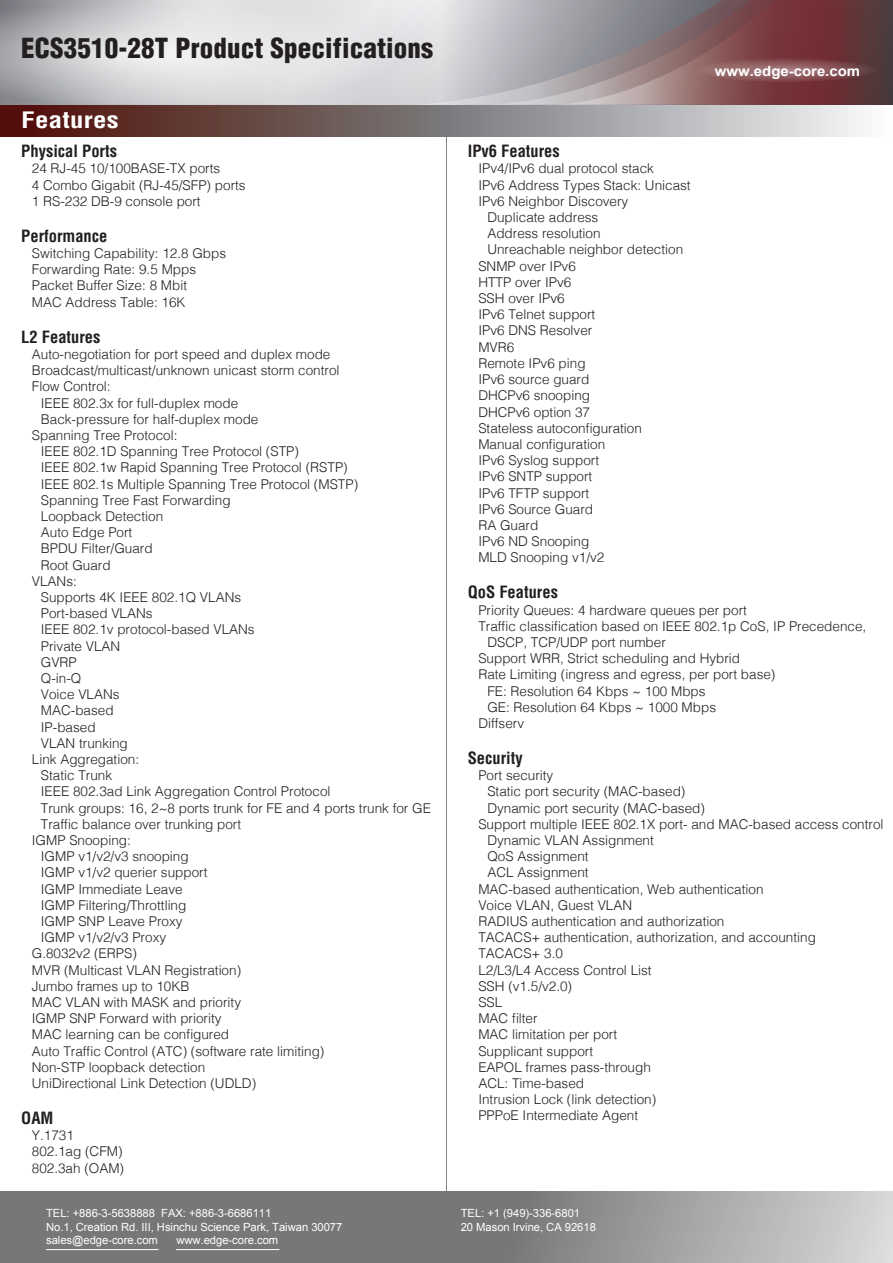
<style>
.page{position:relative;width:893px;height:1263px;background:#fff}
.page>*{position:absolute;margin:0;border:0;box-sizing:border-box;transform-origin:0 0}
.t1{font:900 condensed 27px "Helvetica";letter-spacing:.005em;color:#231f20}
.t2{font:700 condensed 22.05px "Helvetica";letter-spacing:.01em;color:#fff;scale:1.22 1}
.t3{font:700 condensed 16.5px "Helvetica";color:#231f20}
.t4{font:700 14.1px "Arial";color:#fff;scale:1.06 1}
.t5{font:300 13.5px/16.2px "Helvetica";color:#231f20}
.t6{font:11.25px/13.5px "Arial";letter-spacing:-.005em;color:#fff}
</style>
<div class="page">
<hr style="left:446px;top:129px;width:1px;height:1070px;background:#808180">
<div style="left:0;top:1191px;width:893px;height:72px;background:#787777"></div>
<svg style="left:541px;top:1191px;width:352px;height:72px;background:#adacac"></svg>
<hr style="left:46px;top:1249px;width:112px;height:1px;background:#fff">
<hr style="left:176px;top:1249px;width:103px;height:1px;background:#fff">
<svg style="left:0;top:105px;width:862px;height:31px;background:#8a7978"></svg>
<svg style="left:0;top:0;width:403px;height:105px;background:#d4d4d6"></svg>
<svg style="left:409px;top:0;width:81px;height:105px;background:#d7d7da"></svg>
<svg style="left:490px;top:0;width:403px;height:105px;background:#8b7175"></svg>
<svg style="left:695px;top:58px;width:182px;height:24px;background:#8a595b"></svg>
<h1 class="t1" style="left:21px;top:31px;width:413px">ECS3510-28T Product Specifications</h1>
<h2 class="t2" style="left:21px;top:106px;width:82px">Features</h2>
<p class="t3" style="left:21px;top:141px;width:97px">Physical Ports</p>
<p class="t5" style="left:32px;top:160px;width:215px">24 RJ-45 10/100BASE-TX ports<br>4 Combo Gigabit (RJ-45/SFP) ports<br>1 RS-232 DB-9 console port</p>
<p class="t3" style="left:21px;top:225px;width:88px">Performance</p>
<p class="t5" style="left:32px;top:245px;width:196px">Switching Capability: 12.8 Gbps<br>Forwarding Rate: 9.5 Mpps<br>Packet Buffer Size: 8 Mbit<br>MAC Address Table: 16K</p>
<p class="t3" style="left:21px;top:326px;width:81px">L2 Features</p>
<p class="t5" style="left:32px;top:345px;width:300px">Auto-negotiation for port speed and duplex mode</p>
<p class="t5" style="left:32px;top:362px;width:309px">Broadcast/multicast/unknown unicast storm control</p>
<p class="t5" style="left:32px;top:378px;width:80px">Flow Control:</p>
<p class="t5" style="left:41px;top:394px;width:199px">IEEE 802.3x for full-duplex mode</p>
<p class="t5" style="left:41px;top:410px;width:219px">Back-pressure for half-duplex mode</p>
<p class="t5" style="left:32px;top:426px;width:147px">Spanning Tree Protocol:</p>
<p class="t5" style="left:41px;top:443px;width:260px">IEEE 802.1D Spanning Tree Protocol (STP)</p>
<p class="t5" style="left:41px;top:459px;width:308px">IEEE 802.1w Rapid Spanning Tree Protocol (RSTP)</p>
<p class="t5" style="left:41px;top:475px;width:319px">IEEE 802.1s Multiple Spanning Tree Protocol (MSTP)</p>
<p class="t5" style="left:41px;top:491px;width:191px">Spanning Tree Fast Forwarding</p>
<p class="t5" style="left:41px;top:507px;width:124px">Loopback Detection</p>
<p class="t5" style="left:41px;top:524px;width:93px">Auto Edge Port</p>
<p class="t5" style="left:41px;top:540px;width:113px">BPDU Filter/Guard</p>
<p class="t5" style="left:41px;top:556px;width:71px">Root Guard</p>
<p class="t5" style="left:32px;top:572px;width:47px">VLANs:</p>
<p class="t5" style="left:41px;top:588px;width:202px">Supports 4K IEEE 802.1Q VLANs</p>
<p class="t5" style="left:41px;top:605px;width:113px">Port-based VLANs</p>
<p class="t5" style="left:41px;top:621px;width:215px">IEEE 802.1v protocol-based VLANs</p>
<p class="t5" style="left:41px;top:637px;width:81px">Private VLAN</p>
<p class="t5" style="left:41px;top:653px;width:38px">GVRP</p>
<p class="t5" style="left:41px;top:669px;width:42px">Q-in-Q</p>
<p class="t5" style="left:41px;top:686px;width:80px">Voice VLANs</p>
<p class="t5" style="left:41px;top:702px;width:74px">MAC-based</p>
<p class="t5" style="left:41px;top:718px;width:56px">IP-based</p>
<p class="t5" style="left:41px;top:734px;width:89px">VLAN trunking</p>
<p class="t5" style="left:32px;top:750px;width:109px">Link Aggregation:</p>
<p class="t5" style="left:41px;top:767px;width:73px">Static Trunk</p>
<p class="t5" style="left:41px;top:783px;width:291px">IEEE 802.3ad Link Aggregation Control Protocol</p>
<p class="t5" style="left:41px;top:799px;width:392px">Trunk groups: 16, 2~8 ports trunk for FE and 4 ports trunk for GE</p>
<p class="t5" style="left:41px;top:815px;width:202px">Traffic balance over trunking port</p>
<p class="t5" style="left:32px;top:831px;width:101px">IGMP Snooping:</p>
<p class="t5" style="left:41px;top:848px;width:149px">IGMP v1/v2/v3 snooping</p>
<p class="t5" style="left:41px;top:864px;width:168px">IGMP v1/v2 querier support</p>
<p class="t5" style="left:41px;top:880px;width:143px">IGMP Immediate Leave</p>
<p class="t5" style="left:41px;top:896px;width:147px">IGMP Filtering/Throttling</p>
<p class="t5" style="left:41px;top:912px;width:143px">IGMP SNP Leave Proxy</p>
<p class="t5" style="left:41px;top:929px;width:127px">IGMP v1/v2/v3 Proxy</p>
<p class="t5" style="left:32px;top:945px;width:107px">G.8032v2 (ERPS)</p>
<p class="t5" style="left:32px;top:961px;width:211px">MVR (Multicast VLAN Registration)</p>
<p class="t5" style="left:32px;top:977px;width:159px">Jumbo frames up to 10KB</p>
<p class="t5" style="left:32px;top:993px;width:211px">MAC VLAN with MASK and priority</p>
<p class="t5" style="left:32px;top:1010px;width:191px">IGMP SNP Forward with priority</p>
<p class="t5" style="left:32px;top:1026px;width:199px">MAC learning can be configured</p>
<p class="t5" style="left:32px;top:1042px;width:294px">Auto Traffic Control (ATC) (software rate limiting)</p>
<p class="t5" style="left:32px;top:1058px;width:175px">Non-STP loopback detection</p>
<p class="t5" style="left:32px;top:1074px;width:226px">UniDirectional Link Detection (UDLD)</p>
<p class="t3" style="left:21px;top:1107px;width:34px">OAM</p>
<p class="t5" style="left:32px;top:1127px;width:94px">Y.1731<br>802.1ag (CFM)<br>802.3ah (OAM)</p>
<p class="t6" style="left:46px;top:1207px;width:298px">TEL: +886-3-5638888 FAX: +886-3-6686111<br>No.1, Creation Rd. III, Hsinchu Science Park, Taiwan 30077 sales@edge-core.com</p>
<p class="t6" style="left:176px;top:1234px;width:103px">www.edge-core.com</p>
<p class="t4" style="left:715px;top:61px;width:139px">www.edge-core.com</p>
<p class="t3" style="left:468px;top:141px;width:94px">IPv6 Features</p>
<p class="t5" style="left:478px;top:160px;width:177px">IPv4/IPv6 dual protocol stack</p>
<p class="t5" style="left:478px;top:176px;width:214px">IPv6 Address Types Stack: Unicast</p>
<p class="t5" style="left:478px;top:192px;width:152px">IPv6 Neighbor Discovery</p>
<p class="t5" style="left:487px;top:209px;width:113px">Duplicate address</p>
<p class="t5" style="left:487px;top:225px;width:115px">Address resolution</p>
<p class="t5" style="left:487px;top:241px;width:197px">Unreachable neighbor detection</p>
<p class="t5" style="left:478px;top:257px;width:99px">SNMP over IPv6</p>
<p class="t5" style="left:478px;top:273px;width:95px">HTTP over IPv6</p>
<p class="t5" style="left:478px;top:290px;width:88px">SSH over IPv6</p>
<p class="t5" style="left:478px;top:306px;width:119px">IPv6 Telnet support</p>
<p class="t5" style="left:478px;top:322px;width:116px">IPv6 DNS Resolver</p>
<p class="t5" style="left:478px;top:338px;width:38px">MVR6</p>
<p class="t5" style="left:478px;top:354px;width:109px">Remote IPv6 ping</p>
<p class="t5" style="left:478px;top:371px;width:113px">IPv6 source guard</p>
<p class="t5" style="left:478px;top:387px;width:113px">DHCPv6 snooping</p>
<p class="t5" style="left:478px;top:403px;width:113px">DHCPv6 option 37</p>
<p class="t5" style="left:478px;top:419px;width:165px">Stateless autoconfiguration</p>
<p class="t5" style="left:478px;top:435px;width:128px">Manual configuration</p>
<p class="t5" style="left:478px;top:452px;width:122px">IPv6 Syslog support</p>
<p class="t5" style="left:478px;top:468px;width:116px">IPv6 SNTP support</p>
<p class="t5" style="left:478px;top:484px;width:113px">IPv6 TFTP support</p>
<p class="t5" style="left:478px;top:500px;width:116px">IPv6 Source Guard</p>
<p class="t5" style="left:478px;top:516px;width:62px">RA Guard</p>
<p class="t5" style="left:478px;top:533px;width:113px">IPv6 ND Snooping</p>
<p class="t5" style="left:478px;top:549px;width:128px">MLD Snooping v1/v2</p>
<p class="t3" style="left:468px;top:582px;width:92px">QoS Features</p>
<p class="t5" style="left:478px;top:601px;width:270px">Priority Queues: 4 hardware queues per port</p>
<p class="t5" style="left:478px;top:617px;width:389px">Traffic classification based on IEEE 802.1p CoS, IP Precedence,</p>
<p class="t5" style="left:487px;top:633px;width:180px">DSCP, TCP/UDP port number</p>
<p class="t5" style="left:478px;top:650px;width:263px">Support WRR, Strict scheduling and Hybrid</p>
<p class="t5" style="left:478px;top:666px;width:299px">Rate Limiting (ingress and egress, per port base)</p>
<p class="t5" style="left:487px;top:682px;width:220px">FE: Resolution 64 Kbps ~ 100 Mbps</p>
<p class="t5" style="left:487px;top:698px;width:230px">GE: Resolution 64 Kbps ~ 1000 Mbps</p>
<p class="t5" style="left:478px;top:714px;width:47px">Diffserv</p>
<p class="t3" style="left:468px;top:747px;width:56px">Security</p>
<p class="t5" style="left:478px;top:767px;width:77px">Port security</p>
<p class="t5" style="left:487px;top:783px;width:200px">Static port security (MAC-based)</p>
<p class="t5" style="left:487px;top:799px;width:219px">Dynamic port security (MAC-based)</p>
<p class="t5" style="left:478px;top:815px;width:407px">Support multiple IEEE 802.1X port- and MAC-based access control</p>
<p class="t5" style="left:487px;top:831px;width:168px">Dynamic VLAN Assignment</p>
<p class="t5" style="left:487px;top:848px;width:103px">QoS Assignment</p>
<p class="t5" style="left:487px;top:864px;width:103px">ACL Assignment</p>
<p class="t5" style="left:478px;top:880px;width:287px">MAC-based authentication, Web authentication</p>
<p class="t5" style="left:478px;top:896px;width:155px">Voice VLAN, Guest VLAN</p>
<p class="t5" style="left:478px;top:912px;width:248px">RADIUS authentication and authorization</p>
<p class="t5" style="left:478px;top:929px;width:339px">TACACS+ authentication, authorization, and accounting</p>
<p class="t5" style="left:478px;top:945px;width:86px">TACACS+ 3.0</p>
<p class="t5" style="left:478px;top:961px;width:175px">L2/L3/L4 Access Control List</p>
<p class="t5" style="left:478px;top:977px;width:95px">SSH (v1.5/v2.0)</p>
<p class="t5" style="left:478px;top:993px;width:26px">SSL</p>
<p class="t5" style="left:478px;top:1010px;width:61px">MAC filter</p>
<p class="t5" style="left:478px;top:1026px;width:140px">MAC limitation per port</p>
<p class="t5" style="left:478px;top:1042px;width:116px">Supplicant support</p>
<p class="t5" style="left:478px;top:1058px;width:174px">EAPOL frames pass-through</p>
<p class="t5" style="left:478px;top:1074px;width:107px">ACL: Time-based</p>
<p class="t5" style="left:478px;top:1091px;width:179px">Intrusion Lock (link detection)</p>
<p class="t5" style="left:478px;top:1107px;width:161px">PPPoE Intermediate Agent</p>
<p class="t6" style="left:461px;top:1207px;width:137px">TEL: +1 (949)-336-6801<br>20 Mason Irvine, CA 92618</p>
</div>
